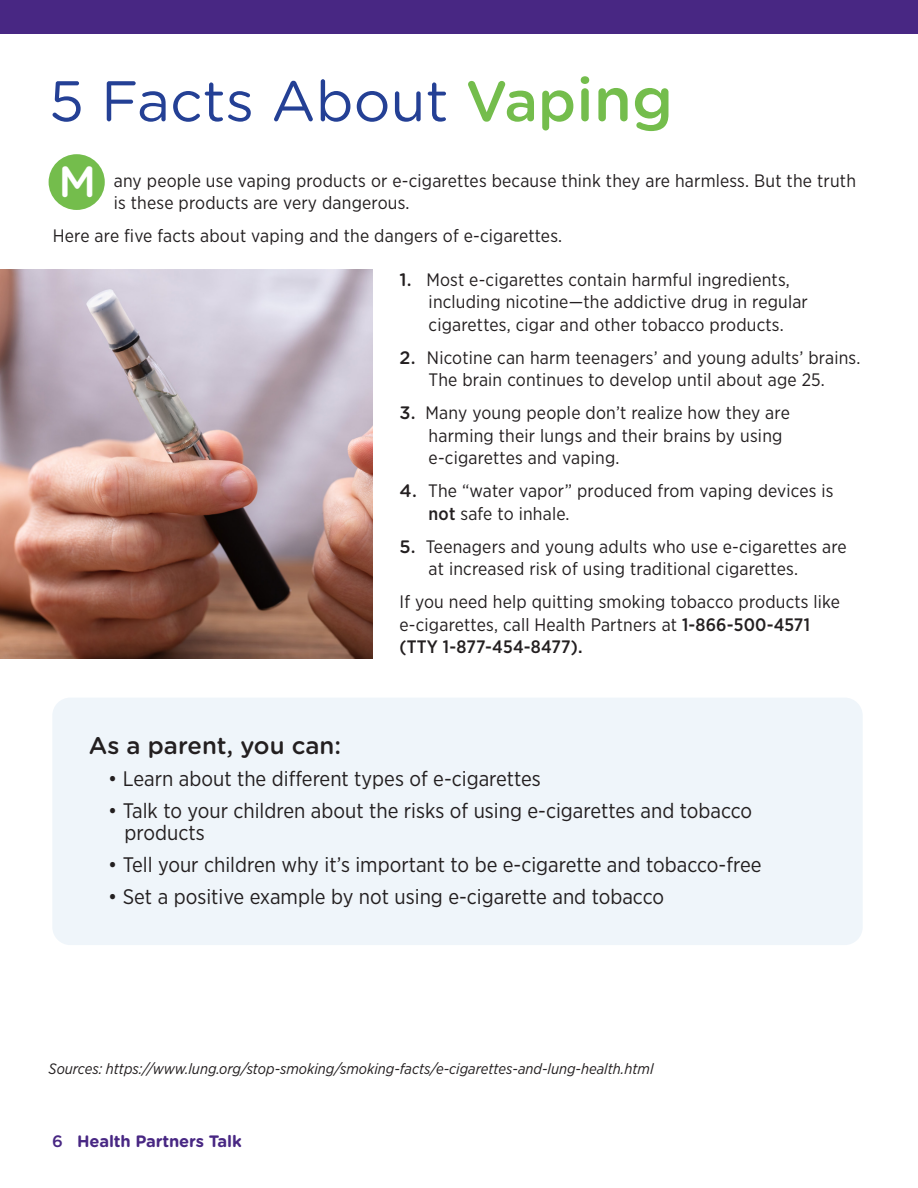
<style>
.page{position:relative;width:918px;height:1188px;background:#fff}
.page>*{position:absolute;margin:0;border:0;box-sizing:border-box;transform-origin:0 0}
.t1{font:57px "Gotham Rounded";color:#244095}
.t2{font:500 43.65px "Gotham Rounded";color:#fff}
.body_copy{font:500 24px "Gotham Rounded";color:#231f20}
.body_copy-2{font:21px/21.8px "Gotham Narrow";color:#231f20}
.body_copy-3{font:18px/22.5px "Gotham Narrow";letter-spacing:.01em;color:#231f20}
.t3{font:700 16.5px "Gotham Rounded";letter-spacing:-.01em;color:#482783}
.body_copy-4{font:italic 15px "Gotham Narrow";color:#231f20}
.s1{font-weight:500;color:#74bd4c}
.s2{font-weight:500;font-size:61.5px;color:#74bd4c}
.s3{font-family:"Gotham Rounded";font-weight:500}
.s4{font-weight:500}
</style>
<div class="page">
<img style="left:0;top:270px;width:373px;height:388px">
<div style="left:0;top:0;width:918px;height:33px;background:#482783"></div>
<div style="left:49px;top:154px;width:56px;height:56px;background:#74bd4c;border-radius:50%"></div>
<div style="left:52px;top:698px;width:811px;height:247px;background:#eff5fa;border-radius:18px"></div>
<p class="t1" style="left:49px;top:62px;width:626px">5 Facts About <span class="s1">Vap</span><span class="s2">ing</span></p>
<p class="t2" style="left:59px;top:150px;width:39px">M</p>
<p class="body_copy-3" style="left:114px;top:169px;width:744px">any people use vaping products or e-cigarettes because think they are harmless. But the truth is these products are very dangerous.</p>
<p class="body_copy-3" style="left:53px;top:224px;width:511px">Here are five facts about vaping and the dangers of e-cigarettes.</p>
<p class="body_copy-3" style="left:429px;top:268px;width:381px;text-indent:-29px"><span class="s3">1.</span> Most e-cigarettes contain harmful ingredients, including nicotine—the addictive drug in regular cigarettes, cigar and other tobacco products.</p>
<p class="body_copy-3" style="left:400px;top:346px;width:462px;text-align:center"><span class="s3">2.</span> Nicotine can harm teenagers’ and young adults’ brains.<br>The brain continues to develop until about age 25.</p>
<p class="body_copy-3" style="left:429px;top:401px;width:363px;text-indent:-29px"><span class="s3">3.</span> Many young people don’t realize how they are harming their lungs and their brains by using e-cigarettes and vaping.</p>
<p class="body_copy-3" style="left:429px;top:479px;width:407px;text-indent:-29px"><span class="s3">4.</span> The “water vapor” produced from vaping devices is <span class="s4">not</span> safe to inhale.</p>
<p class="body_copy-3" style="left:429px;top:535px;width:420px;text-indent:-29px"><span class="s3">5.</span> Teenagers and young adults who use e-cigarettes are at increased risk of using traditional cigarettes.</p>
<p class="body_copy-3" style="left:400px;top:590px;width:442px">If you need help quitting smoking tobacco products like e-cigarettes, call Health Partners at <span class="s4">1-866-500-4571 (TTY 1-877-454-8477).</span></p>
<p class="body_copy" style="left:89px;top:728px;width:254px">As a parent, you can:</p>
<p class="body_copy-2" style="left:108px;top:767px;width:434px">• Learn about the different types of e-cigarettes</p>
<p class="body_copy-2" style="left:125px;top:799px;width:629px;text-indent:-16px">• Talk to your children about the risks of using e-cigarettes and tobacco products</p>
<p class="body_copy-2" style="left:108px;top:853px;width:655px">• Tell your children why it’s important to be e-cigarette and tobacco-free</p>
<p class="body_copy-2" style="left:108px;top:886px;width:557px">• Set a positive example by not using e-cigarette and tobacco</p>
<p class="body_copy-4" style="left:49px;top:1060px;width:606px">Sources: https://www.lung.org/stop-smoking/smoking-facts/e-cigarettes-and-lung-health.html</p>
<p class="t3" style="left:52px;top:1129px;width:191px"><span class="s4">6</span> Health Partners Talk</p>
</div>
